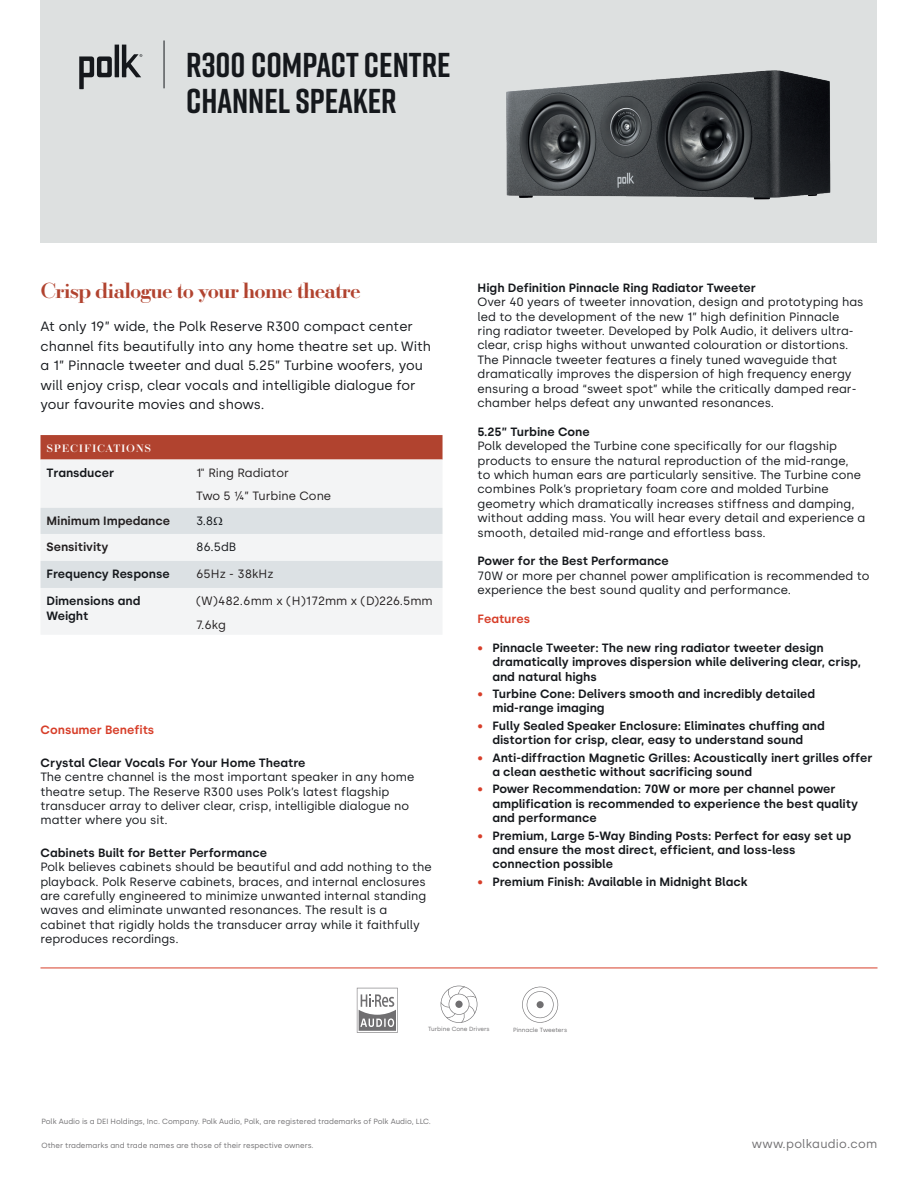
<style>
.page{position:relative;width:918px;height:1188px;background:#fff}
.page>*{position:absolute;margin:0;border:0;box-sizing:border-box;transform-origin:0 0}
.t1{font:700 34.5px/36px "Rift";color:#15181c}
.t2{font:500 21px "Ratio Modern";letter-spacing:-.04em;color:#b1432f}
.t3{font:13.5px/19.5px "Silka";color:#15181c}
.t4{font:12px/14.4px "Silka";color:#15181c}
.t5{font:600 12px/14.4px "Silka";color:#15181c}
.t6{font:12px/23.4px "Silka";color:#231f20}
.t7{font:600 12px "Silka";color:#231f20}
.t8{font:600 12px "Silka";color:#d73e29}
.t9{font:12px "Silka";letter-spacing:.025em;color:#706f71}
.t10{font:500 10.5px "Ratio Modern";letter-spacing:.07em;color:#fff}
.t11{font:7.5px "Silka";color:#706f71}
.t12{font:6px "Silka";color:#706f71}
.s1{color:#d73e29}
</style>
<div class="page">
<hr style="left:40px;top:968px;width:838px;height:1px;background:#d73e29">
<div style="left:40px;top:0;width:838px;height:243px;background:#dde0e0"></div>
<svg style="left:79px;top:45px;width:63px;height:44px"></svg>
<hr style="left:164px;top:40px;width:1px;height:48px;background:#15181c">
<img style="left:506px;top:70px;width:325px;height:130px">
<svg style="left:40px;top:435px;width:403px;height:25px;background:#b34835"></svg>
<div style="left:41px;top:460px;width:401px;height:174px;background:#f3f4f5"></div>
<svg style="left:441px;top:986px;width:36px;height:37px"></svg>
<div style="left:455px;top:1001px;width:8px;height:7px;background:#706f71;border-radius:50%"></div>
<svg style="left:522px;top:986px;width:36px;height:37px"></svg>
<div style="left:537px;top:1001px;width:7px;height:7px;background:#706f71;border-radius:50%"></div>
<svg style="left:357px;top:988px;width:41px;height:45px"></svg>
<svg style="left:40px;top:508px;width:403px;height:80px"></svg>
<h1 class="t1" style="left:186px;top:47px;width:266px">R300 COMPACT CENTRE<br>CHANNEL SPEAKER</h1>
<h2 class="t2" style="left:40px;top:277px;width:322px">Crisp dialogue to your home theatre</h2>
<p class="t3" style="left:40px;top:317px;width:392px">At only 19” wide, the Polk Reserve R300 compact center channel fits beautifully into any home theatre set up. With a 1” Pinnacle tweeter and dual 5.25” Turbine woofers, you will enjoy crisp, clear vocals and intelligible dialogue for your favourite movies and shows.</p>
<p class="t10" style="left:46px;top:441px;width:106px">SPECIFICATIONS</p>
<p class="t5" style="left:46px;top:466px;width:69px">Transducer</p>
<p class="t6" style="left:196px;top:461px;width:137px">1" Ring Radiator<br>Two 5 ¼” Turbine Cone</p>
<p class="t7" style="left:46px;top:514px;width:125px">Minimum Impedance</p>
<p class="t4" style="left:196px;top:514px;width:19px">3.8</p>
<p class="t7" style="left:46px;top:540px;width:64px">Sensitivity</p>
<p class="t4" style="left:196px;top:540px;width:42px">86.5dB</p>
<p class="t5" style="left:46px;top:567px;width:125px">Frequency Response</p>
<p class="t6" style="left:196px;top:562px;width:79px">65Hz - 38kHz</p>
<p class="t5" style="left:46px;top:594px;width:95px">Dimensions and<br>Weight</p>
<p class="t6" style="left:196px;top:589px;width:238px">(W)482.6mm x (H)172mm x (D)226.5mm<br>7.6kg</p>
<p class="t8" style="left:40px;top:723px;width:115px">Consumer Benefits</p>
<p class="t5" style="left:40px;top:755px;width:267px">Crystal Clear Vocals For Your Home Theatre</p>
<p class="t4" style="left:40px;top:770px;width:375px">The centre channel is the most important speaker in any home theatre setup. The Reserve R300 uses Polk’s latest flagship transducer array to deliver clear, crisp, intelligible dialogue no matter where you sit.</p>
<p class="t5" style="left:40px;top:845px;width:228px">Cabinets Built for Better Performance</p>
<p class="t4" style="left:40px;top:860px;width:393px">Polk believes cabinets should be beautiful and add nothing to the playback. Polk Reserve cabinets, braces, and internal enclosures are carefully engineered to minimize unwanted internal standing waves and eliminate unwanted resonances. The result is a cabinet that rigidly holds the transducer array while it faithfully reproduces recordings.</p>
<p class="t5" style="left:478px;top:280px;width:280px">High Definition Pinnacle Ring Radiator Tweeter</p>
<p class="t4" style="left:478px;top:295px;width:388px">Over 40 years of tweeter innovation, design and prototyping has led to the development of the new 1” high definition Pinnacle ring radiator tweeter. Developed by Polk Audio, it delivers ultra&shy;clear, crisp highs without unwanted colouration or distortions.<br>The Pinnacle tweeter features a finely tuned waveguide that dramatically improves the dispersion of high frequency energy ensuring a broad “sweet spot” while the critically damped rear&shy;chamber helps defeat any unwanted resonances.</p>
<p class="t5" style="left:478px;top:424px;width:114px">5.25” Turbine Cone</p>
<p class="t4" style="left:478px;top:439px;width:389px">Polk developed the Turbine cone specifically for our flagship products to ensure the natural reproduction of the mid-range,<br>to which human ears are particularly sensitive. The Turbine cone combines Polk’s proprietary foam core and molded Turbine geometry which dramatically increases stiffness and damping, without adding mass. You will hear every detail and experience a smooth, detailed mid-range and effortless bass.</p>
<p class="t5" style="left:478px;top:554px;width:193px">Power for the Best Performance</p>
<p class="t4" style="left:478px;top:568px;width:393px">70W or more per channel power amplification is recommended to experience the best sound quality and performance.</p>
<p class="t8" style="left:478px;top:612px;width:54px">Features</p>
<p class="t5" style="left:492px;top:640px;width:370px;text-indent:-15px"><span class="s1">•</span> Pinnacle Tweeter: The new ring radiator tweeter design dramatically improves dispersion while delivering clear, crisp, and natural highs</p>
<p class="t5" style="left:492px;top:687px;width:324px;text-indent:-15px"><span class="s1">•</span> Turbine Cone: Delivers smooth and incredibly detailed mid-range imaging</p>
<p class="t5" style="left:478px;top:718px;width:349px;text-align:center"><span class="s1">•</span> Fully Sealed Speaker Enclosure: Eliminates chuffing and distortion for crisp, clear, easy to understand sound</p>
<p class="t5" style="left:492px;top:750px;width:382px;text-indent:-15px"><span class="s1">•</span> Anti-diffraction Magnetic Grilles: Acoustically inert grilles offer a clean aesthetic without sacrificing sound</p>
<p class="t5" style="left:492px;top:782px;width:367px;text-indent:-15px"><span class="s1">•</span> Power Recommendation: 70W or more per channel power amplification is recommended to experience the best quality and performance</p>
<p class="t5" style="left:492px;top:828px;width:360px;text-indent:-15px"><span class="s1">•</span> Premium, Large 5-Way Binding Posts: Perfect for easy set up and ensure the most direct, efficient, and loss-less connection possible</p>
<p class="t5" style="left:478px;top:874px;width:272px"><span class="s1">•</span> Premium Finish: Available in Midnight Black</p>
<p class="t12" style="left:428px;top:1026px;width:63px">Turbine Cone Drivers</p>
<p class="t12" style="left:513px;top:1026px;width:56px">Pinnacle Tweeters</p>
<p class="t11" style="left:42px;top:1117px;width:391px">Polk Audio is a DEI Holdings, Inc. Company. Polk Audio, Polk, are registered trademarks of Polk Audio, LLC.</p>
<p class="t11" style="left:42px;top:1141px;width:274px">Other trademarks and trade names are those of their respective owners.</p>
<p class="t9" style="left:752px;top:1136px;width:127px">www.polkaudio.com</p>
</div>
